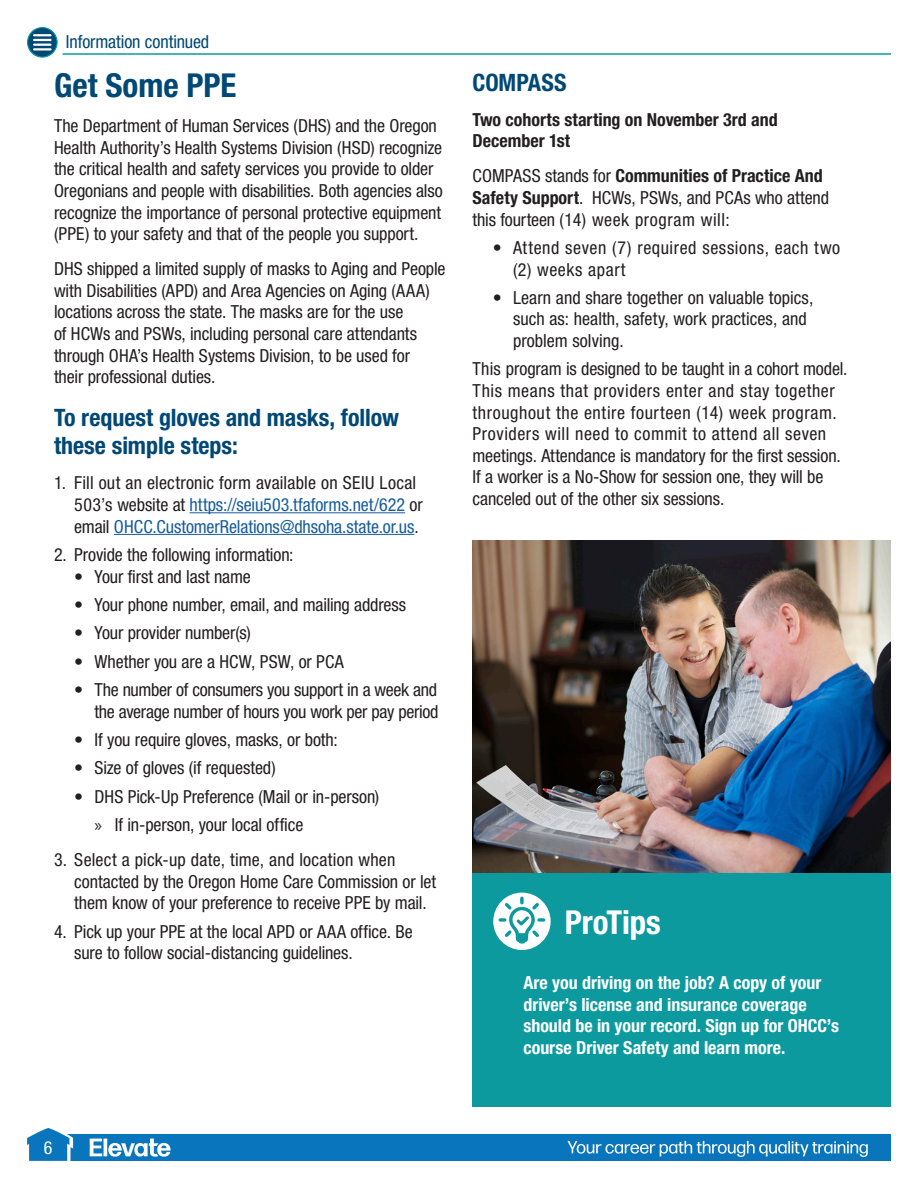
<style>
.page{position:relative;width:918px;height:1188px;background:#fff}
.page>*{position:absolute;margin:0;border:0;box-sizing:border-box;transform-origin:0 0}
.t1{font:700 condensed 33px "Helvetica Neue LT Std";color:#004875}
.t2{font:700 condensed 33px "Helvetica Neue LT Std";letter-spacing:-.005em;color:#fff}
.t3{font:700 condensed 24px/28.8px "Helvetica Neue LT Std";letter-spacing:-.005em;color:#004875}
.Body{font:condensed 18px/21.6px "Helvetica Neue LT Std";letter-spacing:-.005em;color:#231f20}
.t4{font:condensed 18px/21.6px "Helvetica Neue LT Std";color:#175d9e}
.Body-2{font:700 condensed 18px/21.6px "Helvetica Neue LT Std";color:#fff}
.Body-3{font:condensed 18px/21.6px "Helvetica Neue LT Std";letter-spacing:.035em;color:#231f20}
.Body-4{font:700 condensed 18px/21.6px "Helvetica Neue LT Std";color:#231f20}
.t5{font:condensed 18px "Helvetica Neue LT Std";letter-spacing:-.005em;color:#004875}
.t6{font:condensed 18px "Helvetica Neue LT Std";color:#fff}
.s1{color:#231f20}
.s2{font-family:"Myriad Pro";font-stretch:normal}
.s3{font-weight:700}
</style>
<div class="page">
<hr style="left:63px;top:53px;width:828px;height:2px;background:#0c9a9f">
<svg style="left:28px;top:28px;width:29px;height:29px"></svg>
<div style="left:27px;top:27px;width:31px;height:31px;border:1px solid #0c9a9f;border-radius:50%"></div>
<svg style="left:34px;top:34px;width:17px;height:12px"></svg>
<hr style="left:34px;top:48px;width:17px;height:3px;background:#fff">
<hr style="left:190px;top:512px;width:215px;height:1px;background:#175d9e">
<hr style="left:114px;top:534px;width:300px;height:1px;background:#175d9e">
<img style="left:472px;top:540px;width:419px;height:333px">
<div style="left:472px;top:873px;width:419px;height:233px;background:#0c9a9f"></div>
<svg style="left:492px;top:891px;width:60px;height:60px"></svg>
<div style="left:491px;top:890px;width:62px;height:62px;border:2px solid #0c9a9f;border-radius:50%"></div>
<svg style="left:499px;top:897px;width:46px;height:47px"></svg>
<div style="left:48px;top:1134px;width:843px;height:27px;background:#0975bc"></div>
<svg style="left:27px;top:1128px;width:46px;height:33px"></svg>
<svg style="left:90px;top:1139px;width:12px;height:17px"></svg>
<svg style="left:103px;top:1139px;width:4px;height:17px"></svg>
<svg style="left:108px;top:1139px;width:63px;height:18px"></svg>
<svg style="left:567px;top:1141px;width:301px;height:16px"></svg>
<p class="t5" style="left:66px;top:32px;width:145px">Information continued</p>
<p class="t1" style="left:54px;top:65px;width:184px">Get Some PPE</p>
<p class="Body" style="left:54px;top:115px;width:390px">The Department of Human Services (DHS) and the Oregon Health Authority’s Health Systems Division (HSD) recognize the critical health and safety services you provide to older Oregonians and people with disabilities. Both agencies also recognize the importance of personal protective equipment (PPE) to your safety and that of the people you support.</p>
<p class="Body" style="left:54px;top:258px;width:393px">DHS shipped a limited supply of masks to Aging and People with Disabilities (APD) and Area Agencies on Aging (AAA) locations across the state. The masks are for the use<br>of HCWs and PSWs, including personal care attendants through OHA’s Health Systems Division, to be used for<br>their professional duties.</p>
<p class="t3" style="left:54px;top:402px;width:346px">To request gloves and masks, follow these simple steps:</p>
<p class="t4" style="left:74px;top:472px;width:350px;text-indent:-20px"><span class="s1">1. Fill out an electronic form available on SEIU Local<br>503’s website at</span> https://seiu503.tfaforms.net/622 <span class="s1">or email</span> OHCC.CustomerRelations@dhsoha.state.or.us<span class="s1">.</span></p>
<p class="Body" style="left:54px;top:544px;width:241px">2. Provide the following information:</p>
<p class="Body" style="left:74px;top:565px;width:178px">• Your first and last name</p>
<p class="Body" style="left:74px;top:594px;width:334px">• Your phone number, email, and mailing address</p>
<p class="Body" style="left:74px;top:622px;width:178px">• Your provider number(s)</p>
<p class="Body" style="left:74px;top:650px;width:271px">• Whether you are a HCW, PSW, or PCA</p>
<p class="Body" style="left:74px;top:679px;width:366px;text-align:right">• The number of consumers you support in a week and the average number of hours you work per pay period</p>
<p class="Body" style="left:74px;top:729px;width:265px">• If you require gloves, masks, or both:</p>
<p class="Body" style="left:74px;top:757px;width:203px">• Size of gloves (if requested)</p>
<p class="Body" style="left:74px;top:785px;width:307px">• DHS Pick-Up Preference (Mail or in-person)</p>
<p class="Body" style="left:94px;top:814px;width:210px"><span class="s2">»</span> If in-person, your local office</p>
<p class="Body" style="left:74px;top:849px;width:363px;text-indent:-20px">3. Select a pick-up date, time, and location when contacted by the Oregon Home Care Commission or let them know of your preference to receive PPE by mail.</p>
<p class="Body" style="left:74px;top:920px;width:340px;text-indent:-20px">4. Pick up your PPE at the local APD or AAA office. Be sure to follow social-distancing guidelines.</p>
<p class="t3" style="left:472px;top:67px;width:96px">COMPASS</p>
<p class="Body-4" style="left:472px;top:108px;width:307px">Two cohorts starting on November 3rd and<br>December 1st</p>
<p class="Body" style="left:472px;top:165px;width:358px">COMPASS stands for <span class="s3">Communities of Practice And<br>Safety Support</span>. HCWs, PSWs, and PCAs who attend this fourteen (14) week program will:</p>
<p class="Body-3" style="left:513px;top:237px;width:329px;text-indent:-20px">• Attend seven (7) required sessions, each two (2) weeks apart</p>
<p class="Body" style="left:513px;top:287px;width:302px;text-indent:-20px">• Learn and share together on valuable topics, such as: health, safety, work practices, and problem solving.</p>
<p class="Body" style="left:472px;top:358px;width:377px">This program is designed to be taught in a cohort model.<br>This means that providers enter and stay together throughout the entire fourteen (14) week program.<br>Providers will need to commit to attend all seven meetings. Attendance is mandatory for the first session.<br>If a worker is a No-Show for session one, they will be canceled out of the other six sessions.</p>
<p class="t2" style="left:565px;top:903px;width:98px">ProTips</p>
<p class="Body-2" style="left:523px;top:971px;width:317px">Are you driving on the job? A copy of your driver’s license and insurance coverage should be in your record. Sign up for OHCC’s course Driver Safety and learn more.</p>
<p class="t6" style="left:44px;top:1137px;width:10px">6</p>
</div>
